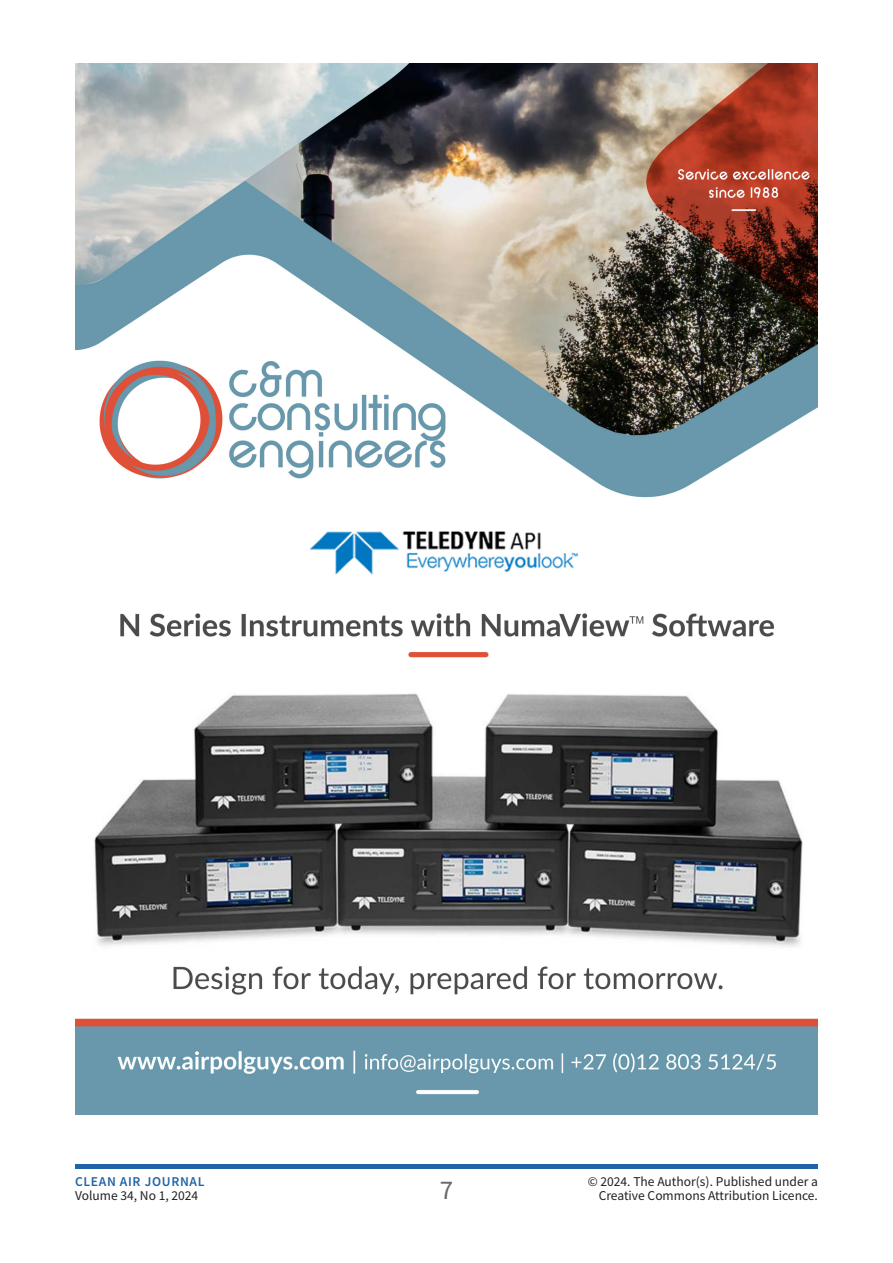
<style>
.page{position:relative;width:893px;height:1263px;background:#fff}
.page>*{position:absolute;margin:0;border:0;box-sizing:border-box;transform-origin:0 0}
.t1{font:27px "Source Sans Pro";color:#686868}
.t2{font:13.5px "Source Sans Pro";color:#231f20}
.t3{font:600 13.5px "Source Sans Pro";letter-spacing:.05em;color:#2163a8}
</style>
<div class="page">
<div style="left:75px;top:1164px;width:743px;height:5px;background:#2163a8"></div>
<img style="left:75px;top:63px;width:743px;height:1051px">
<p class="t3" style="left:75px;top:1173px;width:131px">CLEAN AIR JOURNAL</p>
<p class="t2" style="left:75px;top:1186px;width:125px">Volume 34, No 1, 2024</p>
<p class="t2" style="left:588px;top:1173px;width:232px">© 2024. The Author(s). Published under a</p>
<h1 class="t1" style="left:440px;top:1173px;width:15px">7</h1>
<p class="t2" style="left:599px;top:1186px;width:221px">Creative Commons Attribution Licence.</p>
</div>
